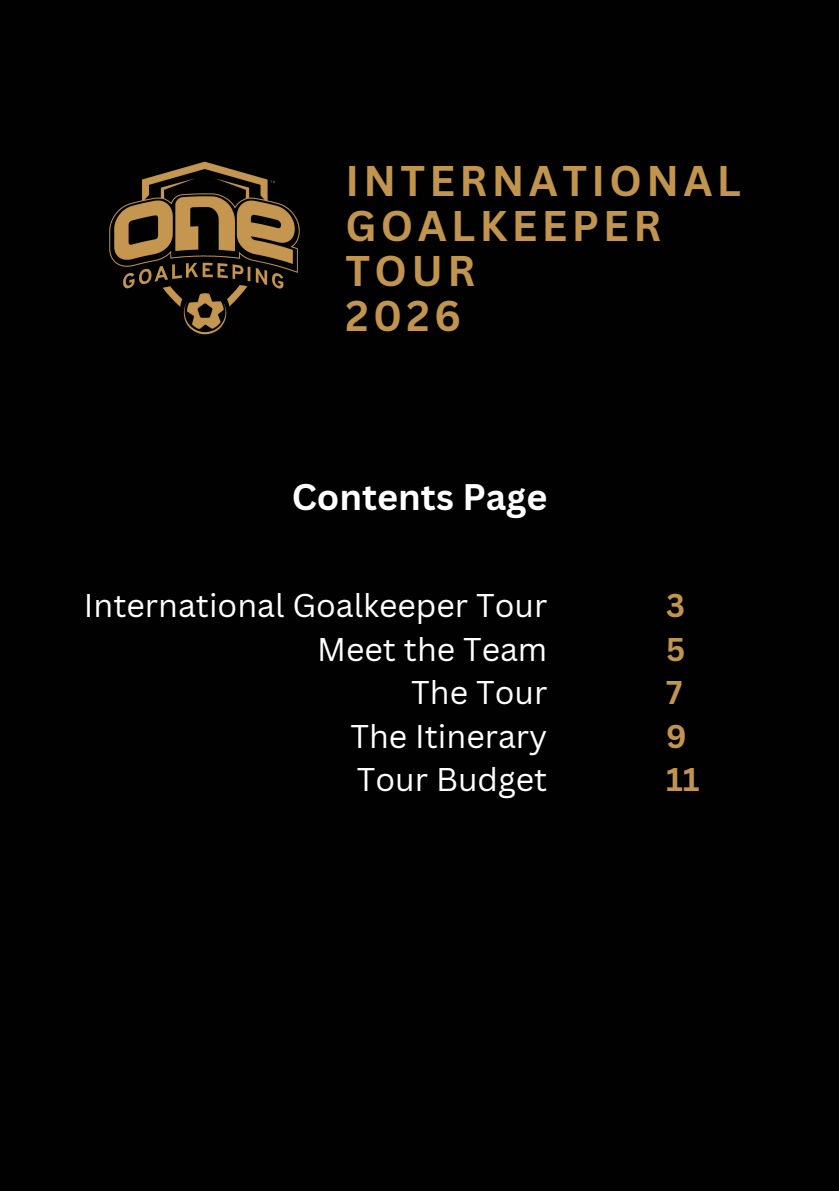
<style>
.page{position:relative;width:839px;height:1191px;background:#fff}
.page>*{position:absolute;margin:0;border:0;box-sizing:border-box;transform-origin:0 0}
.t1{font:700 41.8px/45px "Canva Sans";letter-spacing:.105em;color:#c1954e}
.t2{font:700 36px "Canva Sans";color:#fff}
.t3{font:32px "Canva Sans";color:#fff}
.t4{font:700 32px/43.6px "Canva Sans";color:#c1954e}
</style>
<div class="page">
<div style="left:0;top:0;width:838px;height:1191px;background:#010101"></div>
<img style="left:109px;top:161px;width:191px;height:174px">
<h1 class="t1" style="left:345px;top:157px;width:397px">INTERNATIONAL<br>GOALKEEPER<br>TOUR<br>2026</h1>
<h2 class="t2" style="left:292px;top:471px;width:257px">Contents Page</h2>
<p class="t3" style="left:84px;top:583px;width:465px">International Goalkeeper Tour</p>
<p class="t3" style="left:317px;top:627px;width:231px">Meet the Team</p>
<p class="t3" style="left:411px;top:670px;width:138px">The Tour</p>
<p class="t3" style="left:350px;top:714px;width:198px">The Itinerary</p>
<p class="t3" style="left:357px;top:757px;width:192px">Tour Budget</p>
<h3 class="t4" style="left:666px;top:583px;width:35px">3<br>5<br>7<br>9<br>11</h3>
</div>
